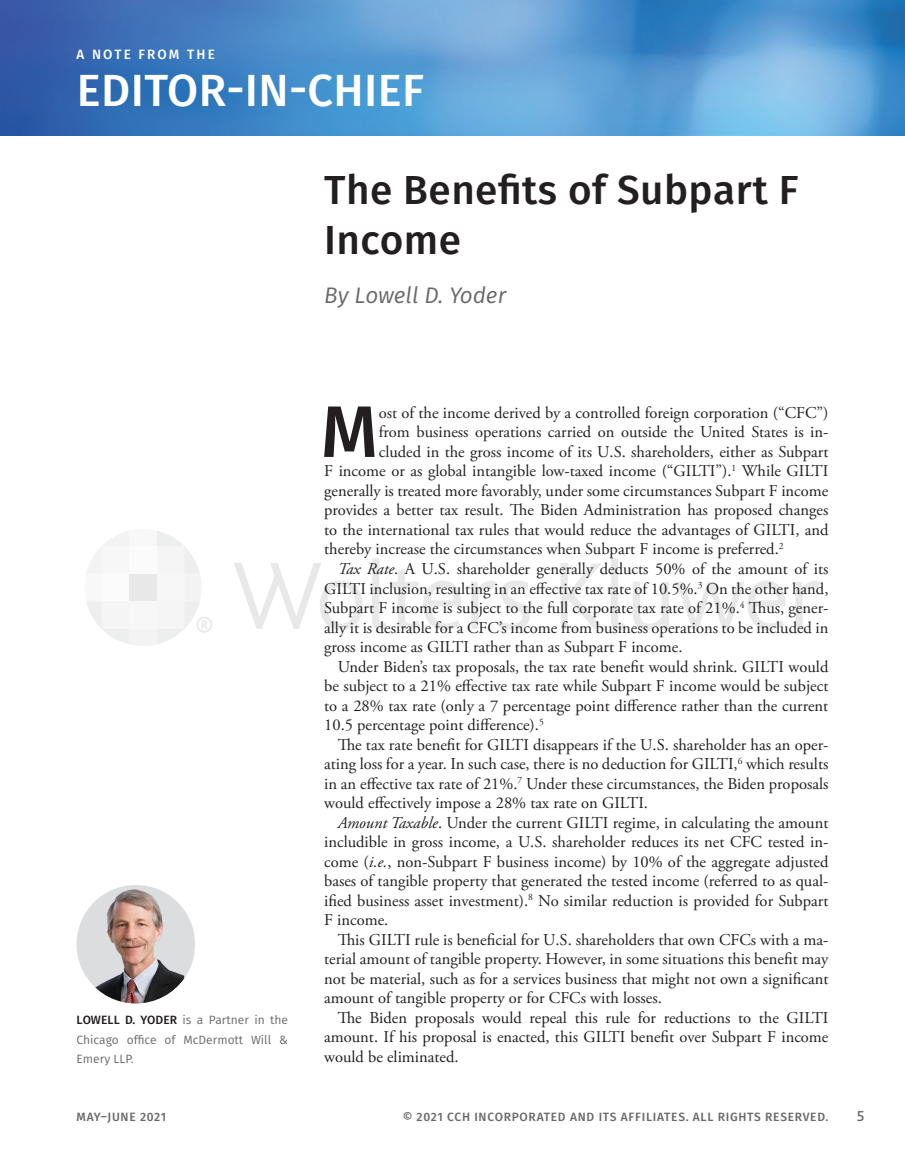
<style>
.page{position:relative;width:905px;height:1175px;background:#fff}
.page>*{position:absolute;margin:0;border:0;box-sizing:border-box;transform-origin:0 0}
.t1{font:500 72.9px "Fira Sans";color:#231f20}
.t2{font:500 45px "Fira Sans";letter-spacing:.01em;color:#fff}
.t3{font:500 40.5px/49.5px "Fira Sans";letter-spacing:.01em;color:#231f20}
.t4{font:italic 22.5px "Fira Sans";color:#69696c}
.t5{font:16.5px "Adobe Garamond Pro";color:#231f20}
.t6{font:500 15px "Bliss 2";color:#69696c}
.t7{font:500 13.5px "Fira Sans";letter-spacing:.16em;color:#fff}
.t8{font:500 12px "Fira Sans";letter-spacing:.06em;color:#69696c}
.t9{font:12px/19.5px "Fira Sans";color:#69696c;text-align:justify}
.t10{font:500 12px "Fira Sans";color:#231f20}
.s1{font-style:italic}
</style>
<div class="page">
<img style="left:0;top:0;width:904px;height:136px">
<svg style="left:234px;top:563px;width:128px;height:67px"></svg>
<svg style="left:372px;top:558px;width:89px;height:72px"></svg>
<svg style="left:795px;top:581px;width:25px;height:48px"></svg>
<svg style="left:471px;top:581px;width:58px;height:49px"></svg>
<svg style="left:561px;top:563px;width:42px;height:66px"></svg>
<svg style="left:611px;top:558px;width:14px;height:72px"></svg>
<svg style="left:633px;top:582px;width:37px;height:48px"></svg>
<svg style="left:677px;top:581px;width:108px;height:49px"></svg>
<svg style="left:86px;top:531px;width:126px;height:115px"></svg>
<div style="left:77px;top:885px;width:118px;height:118px;background:#dcdddf;border-radius:50%"></div>
<img style="left:88px;top:885px;width:96px;height:118px">
<p class="t7" style="left:77px;top:43px;width:140px">A NOTE FROM THE</p>
<h2 class="t2" style="left:77px;top:54px;width:349px">EDITOR-IN-CHIEF</h2>
<h3 class="t3" style="left:324px;top:163px;width:472px">THE BENEFITS OF SUBPART F<br>INCOME</h3>
<h3 class="t4" style="left:324px;top:279px;width:183px">By Lowell D. Yoder</h3>
<p class="t9" style="left:76px;top:1010px;width:213px;text-indent:106px">is a Partner in the Chicago office of McDermott Will &amp; Emery LLP.</p>
<p class="t10" style="left:77px;top:1010px;width:32px">LOWELL</p>
<p class="t10" style="left:125px;top:1010px;width:24px">D. YODER</p>
<h1 class="t1" style="left:321px;top:373px;width:59px">M</h1>
<p class="t5" style="left:379px;top:403px;width:451px">ost of the income derived by a controlled foreign corporation (“CFC”)</p>
<p class="t5" style="left:379px;top:422px;width:451px">from business operations carried on outside the United States is in-</p>
<p class="t5" style="left:379px;top:442px;width:451px">cluded in the gross income of its U.S. shareholders, either as Subpart</p>
<p class="t5" style="left:324px;top:461px;width:505px">F income or as global intangible low-taxed income (“GILTI”).<sup>1</sup> While GILTI</p>
<p class="t5" style="left:324px;top:481px;width:505px">generally is treated more favorably, under some circumstances Subpart F income</p>
<p class="t5" style="left:324px;top:500px;width:505px">provides a better tax result. The Biden Administration has proposed changes</p>
<p class="t5" style="left:324px;top:520px;width:505px">to the international tax rules that would reduce the advantages of GILTI, and</p>
<p class="t5" style="left:324px;top:539px;width:461px">thereby increase the circumstances when Subpart F income is preferred.<sup>2</sup></p>
<p class="t5" style="left:338px;top:559px;width:492px"><span class="s1">Tax Rate</span>. A U.S. shareholder generally deducts 50% of the amount of its</p>
<p class="t5" style="left:324px;top:578px;width:506px">GILTI inclusion, resulting in an effective tax rate of 10.5%.<sup>3</sup> On the other hand,</p>
<p class="t5" style="left:324px;top:598px;width:506px">Subpart F income is subject to the full corporate tax rate of 21%.<sup>4</sup> Thus, gener-</p>
<p class="t5" style="left:324px;top:617px;width:506px">ally it is desirable for a CFC’s income from business operations to be included in</p>
<p class="t5" style="left:324px;top:637px;width:360px">gross income as GILTI rather than as Subpart F income.</p>
<p class="t5" style="left:338px;top:656px;width:492px">Under Biden’s tax proposals, the tax rate benefit would shrink. GILTI would</p>
<p class="t5" style="left:324px;top:676px;width:505px">be subject to a 21% effective tax rate while Subpart F income would be subject</p>
<p class="t5" style="left:324px;top:695px;width:505px">to a 28% tax rate (only a 7 percentage point difference rather than the current</p>
<p class="t5" style="left:324px;top:715px;width:221px">10.5 percentage point difference).<sup>5</sup></p>
<p class="t5" style="left:338px;top:734px;width:492px">The tax rate benefit for GILTI disappears if the U.S. shareholder has an oper-</p>
<p class="t5" style="left:324px;top:754px;width:505px">ating loss for a year. In such case, there is no deduction for GILTI,<sup>6</sup> which results</p>
<p class="t5" style="left:324px;top:773px;width:506px">in an effective tax rate of 21%.<sup>7</sup> Under these circumstances, the Biden proposals</p>
<p class="t5" style="left:324px;top:793px;width:325px">would effectively impose a 28% tax rate on GILTI.</p>
<p class="t5" style="left:337px;top:812px;width:492px"><span class="s1">Amount Taxable</span>. Under the current GILTI regime, in calculating the amount</p>
<p class="t5" style="left:324px;top:832px;width:505px">includible in gross income, a U.S. shareholder reduces its net CFC tested in-</p>
<p class="t5" style="left:324px;top:851px;width:506px">come (<span class="s1">i.e.</span>, non-Subpart F business income) by 10% of the aggregate adjusted</p>
<p class="t5" style="left:324px;top:871px;width:505px">bases of tangible property that generated the tested income (referred to as qual-</p>
<p class="t5" style="left:324px;top:890px;width:505px">ified business asset investment).<sup>8</sup> No similar reduction is provided for Subpart</p>
<p class="t5" style="left:324px;top:910px;width:66px">F income.</p>
<p class="t5" style="left:338px;top:929px;width:492px">This GILTI rule is beneficial for U.S. shareholders that own CFCs with a ma-</p>
<p class="t5" style="left:324px;top:949px;width:505px">terial amount of tangible property. However, in some situations this benefit may</p>
<p class="t5" style="left:324px;top:968px;width:506px">not be material, such as for a services business that might not own a significant</p>
<p class="t5" style="left:324px;top:988px;width:339px">amount of tangible property or for CFCs with losses.</p>
<p class="t5" style="left:338px;top:1007px;width:492px">The Biden proposals would repeal this rule for reductions to the GILTI</p>
<p class="t5" style="left:324px;top:1027px;width:506px">amount. If his proposal is enacted, this GILTI benefit over Subpart F income</p>
<p class="t5" style="left:324px;top:1046px;width:136px">would be eliminated.</p>
<p class="t8" style="left:77px;top:1107px;width:91px">MAY–JUNE 2021</p>
<p class="t8" style="left:403px;top:1107px;width:427px">© 2021 CCH INCORPORATED AND ITS AFFI LIATES. ALL RI GHTS RESERVED.</p>
<p class="t6" style="left:856px;top:1106px;width:9px">5</p>
</div>
